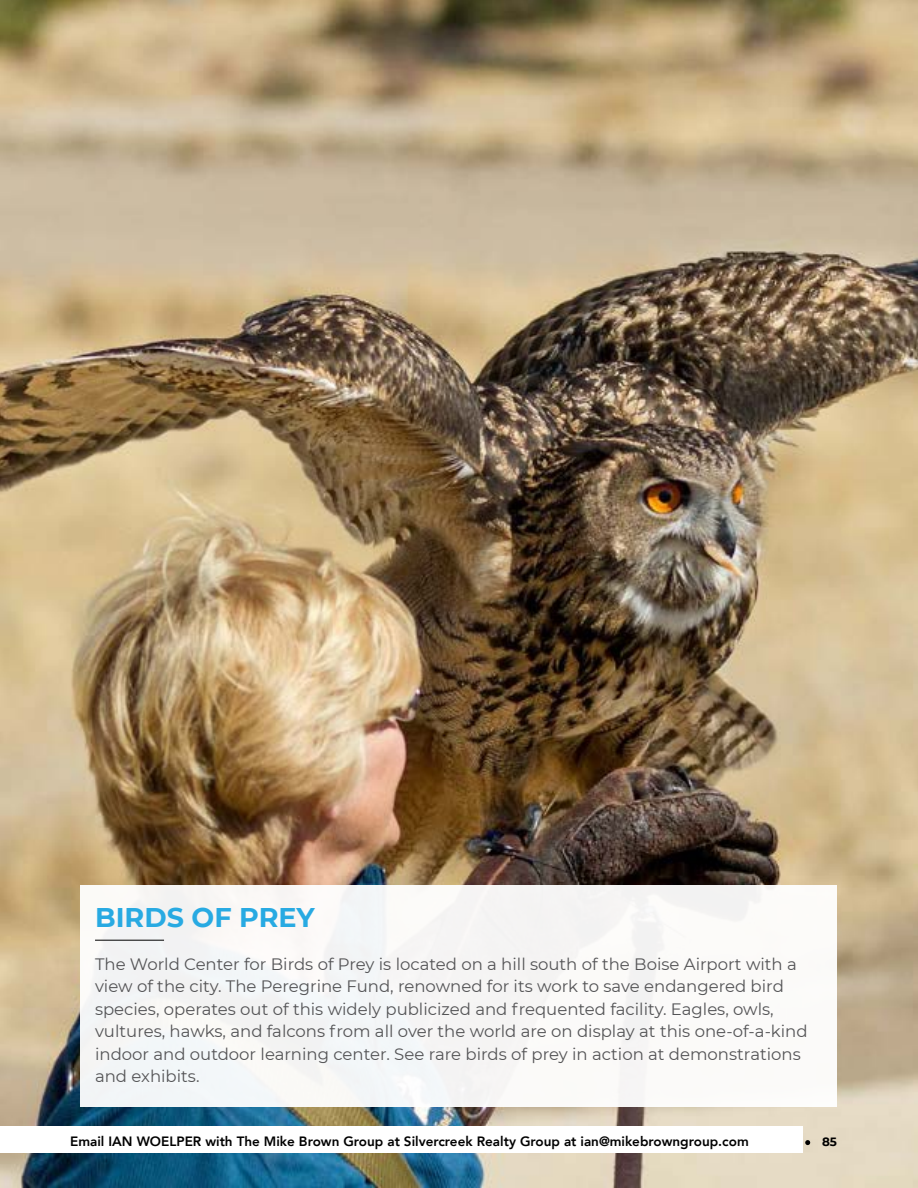
<style>
.page{position:relative;width:918px;height:1188px;background:#fff}
.page>*{position:absolute;margin:0;border:0;box-sizing:border-box;transform-origin:0 0}
.t1{font:700 27px "Montserrat";color:#28aae2}
.t2{font:16.5px/22.5px "Montserrat";color:#545456}
.t3{font:800 13.5px "Avenir";color:#000}
.t4{font:700 12px "Montserrat";color:#000}
.s1{font-weight:400}
</style>
<div class="page">
<img style="left:0;top:0;width:918px;height:1188px">
<div style="left:81px;top:886px;width:756px;height:221px;background:#f6f7f8"></div>
<hr style="left:95px;top:940px;width:69px;height:1px;background:#000">
<svg style="left:805px;top:1140px;width:5px;height:5px"></svg>
<div style="left:0;top:1126px;width:802px;height:28px;background:#fff"></div>
<h1 class="t1" style="left:95px;top:898px;width:221px">BIRDS OF PREY</h1>
<p class="t2" style="left:95px;top:952px;width:714px">The World Center for Birds of Prey is located on a hill south of the Boise Airport with a view of the city. The Peregrine Fund, renowned for its work to save endangered bird species, operates out of this widely publicized and frequented facility. Eagles, owls, vultures, hawks, and falcons from all over the world are on display at this one-of-a-kind indoor and outdoor learning center. See rare birds of prey in action at demonstrations and exhibits.</p>
<p class="t3" style="left:70px;top:1130px;width:680px">Email IAN WOELPER with The Mike Brown Group at Silvercreek Realty Group at ian@mikebrowngroup.com</p>
<p class="t4" style="left:493px;top:1133px;width:301px"><span class="s1">Email Eva Steinwald at</span> eva@steinwaldgroup.com</p>
<p class="t4" style="left:822px;top:1133px;width:16px">85</p>
</div>
